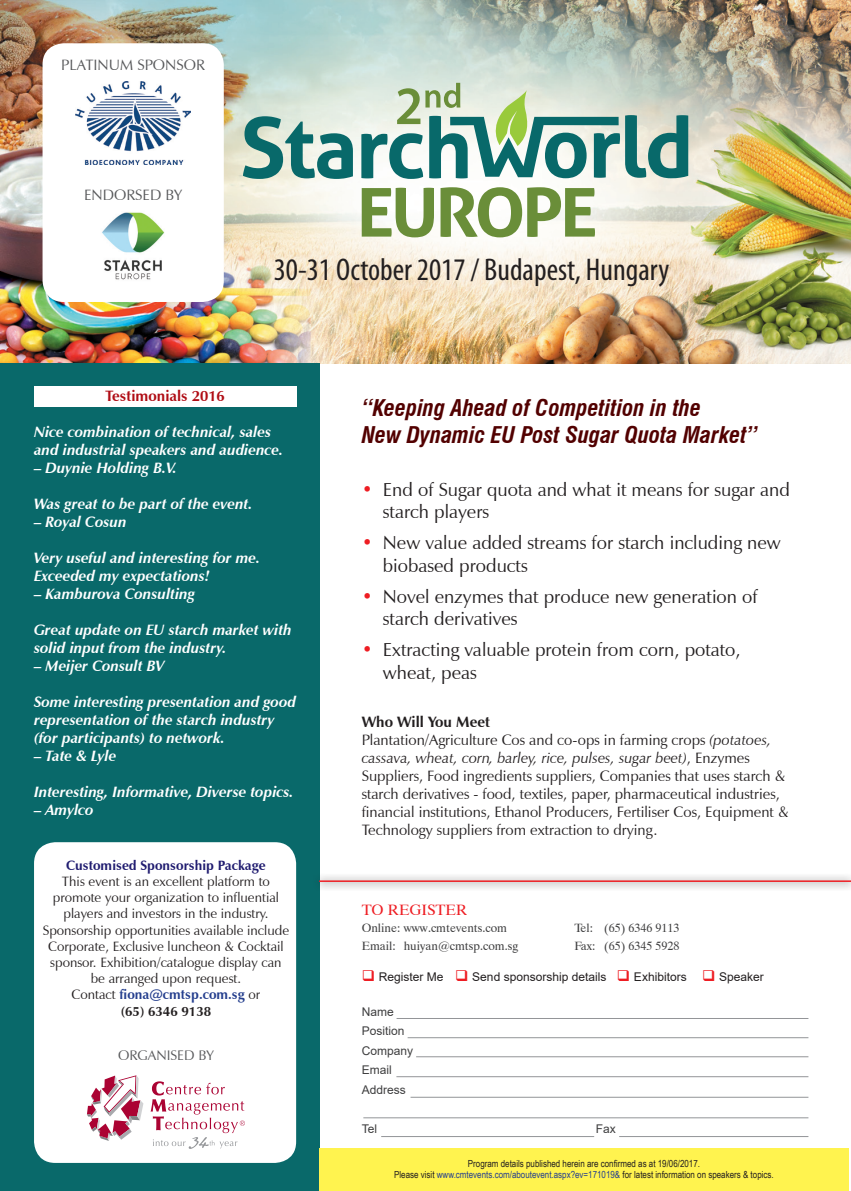
<style>
.page{position:relative;width:851px;height:1191px;background:#fff}
.page>*{position:absolute;margin:0;border:0;box-sizing:border-box;transform-origin:0 0}
.t1{font:condensed 31.5px "Myriad Pro";color:#231f20}
.t2{font:italic 700 condensed 22.5px/27px "Swiss 721 BT";color:#520000}
.t3{font:18.75px/22.5px "Zapf Humanist 601 BT";color:#231f20}
.t4{font:italic 700 15px/18px "Zapf Humanist 601 BT";color:#fff}
.t5{font:15px/18px "Zapf Humanist 601 BT";color:#231f20}
.t6{font:15px "Zapf Humanist 601 BT";color:#57585a}
.t7{font:700 15px "Zapf Humanist 601 BT";color:#b00d15}
.t8{font:700 15px "Zapf Humanist 601 BT";color:#231f20}
.t9{font:15px "Dutch 801 BT";color:#ee1d23}
.t10{font:13.8px "Zapf Humanist 601 BT";color:#57585a}
.t11{font:13.5px/16.2px "Zapf Humanist 601 BT";color:#231f20;text-align:center}
.t12{font:700 13.5px "Zapf Humanist 601 BT";color:#201c70}
.t13{font:12px "Dutch 801 BT";color:#3e3e3f}
.t14{font:12px "Arial";color:#231f20}
.t15{font:12px "Arial";color:#3e3e3f}
.t16{font:9.75px "Arial Narrow";color:#231f20}
.s1{font-weight:700;color:#253f8e}
.s2{font-weight:700}
.s3{color:#ee1d23}
.s4{font-style:italic}
.s5{color:#253f8e}
</style>
<div class="page">
<img style="left:0;top:0;width:850px;height:363px">
<div style="left:0;top:363px;width:319px;height:828px;background:#09696a"></div>
<hr style="left:396px;top:1018px;width:412px;height:1px;background:#939598">
<hr style="left:407px;top:1037px;width:401px;height:1px;background:#939598">
<hr style="left:416px;top:1056px;width:392px;height:1px;background:#939598">
<hr style="left:396px;top:1076px;width:412px;height:1px;background:#939598">
<hr style="left:410px;top:1097px;width:398px;height:1px;background:#939598">
<hr style="left:363px;top:1117px;width:445px;height:1px;background:#939598">
<hr style="left:619px;top:1136px;width:189px;height:1px;background:#939598">
<hr style="left:381px;top:1136px;width:213px;height:1px;background:#939598">
<div style="left:34px;top:386px;width:262px;height:20px;background:#fff"></div>
<svg style="left:243px;top:116px;width:110px;height:63px;background:#7faea8"></svg>
<svg style="left:361px;top:188px;width:73px;height:49px"></svg>
<svg style="left:440px;top:187px;width:155px;height:50px"></svg>
<svg style="left:361px;top:83px;width:327px;height:96px"></svg>
<div style="left:34px;top:842px;width:262px;height:320px;background:#fff;border-radius:21px"></div>
<svg style="left:87px;top:1075px;width:56px;height:66px"></svg>
<svg style="left:151px;top:1081px;width:94px;height:67px"></svg>
<div style="left:319px;top:1148px;width:529px;height:43px;background:#fff34f"></div>
<svg style="left:319px;top:873px;width:531px;height:18px"></svg>
<hr style="left:319px;top:880px;width:531px;height:2px;background:#ee1d23">
<div style="left:43px;top:43px;width:181px;height:259px;background:#fff;border-radius:21px"></div>
<img style="left:102px;top:212px;width:63px;height:68px">
<img style="left:75px;top:81px;width:116px;height:83px">
<p class="t6" style="left:61px;top:56px;width:145px">PLATINUM SPONSOR</p>
<p class="t6" style="left:84px;top:185px;width:100px">ENDORSED BY</p>
<p class="t1" style="left:274px;top:251px;width:397px">30-31 October 2017 / Budapest, Hungary</p>
<p class="t7" style="left:105px;top:386px;width:121px">Testimonials 2016</p>
<p class="t4" style="left:34px;top:423px;width:251px">Nice combination of technical, sales and industrial speakers and audience.</p>
<p class="t4" style="left:34px;top:459px;width:144px">– Duynie Holding B.V.</p>
<p class="t4" style="left:34px;top:495px;width:220px">Was great to be part of the event.</p>
<p class="t4" style="left:34px;top:513px;width:94px">– Royal Cosun</p>
<p class="t4" style="left:34px;top:549px;width:228px">Very useful and interesting for me.<br>Exceeded my expectations!</p>
<p class="t4" style="left:34px;top:585px;width:162px">– Kamburova Consulting</p>
<p class="t4" style="left:34px;top:621px;width:259px">Great update on EU starch market with solid input from the industry.</p>
<p class="t4" style="left:34px;top:657px;width:132px">– Meijer Consult BV</p>
<p class="t4" style="left:34px;top:693px;width:263px">Some interesting presentation and good representation of the starch industry (for participants) to network.</p>
<p class="t4" style="left:34px;top:747px;width:84px">– Tate &amp; Lyle</p>
<p class="t4" style="left:34px;top:783px;width:261px">Interesting, Informative, Diverse topics.</p>
<p class="t4" style="left:34px;top:801px;width:61px">– Amylco</p>
<p class="t12" style="left:66px;top:857px;width:201px">Customised Sponsorship Package</p>
<p class="t11" style="left:43px;top:873px;width:248px">This event is an excellent platform to promote your organization to influential players and investors in the industry.<br>Sponsorship opportunities available include Corporate, Exclusive luncheon &amp; Cocktail sponsor. Exhibition/catalogue display can be arranged upon request.<br>Contact <span class="s1">fiona@cmtsp.com.sg</span> or<br><span class="s2">(65) 6346 9138</span></p>
<p class="t10" style="left:118px;top:1046px;width:97px">ORGANISED BY</p>
<p class="t2" style="left:361px;top:395px;width:397px">“Keeping Ahead of Competition in the<br>New Dynamic EU Post Sugar Quota Market”</p>
<p class="t3" style="left:383px;top:478px;width:408px;text-indent:-21px"><span class="s3">•</span> End of Sugar quota and what it means for sugar and starch players</p>
<p class="t3" style="left:383px;top:531px;width:399px;text-indent:-21px"><span class="s3">•</span> New value added streams for starch including new biobased products</p>
<p class="t3" style="left:383px;top:585px;width:376px;text-indent:-21px"><span class="s3">•</span> Novel enzymes that produce new generation of starch derivatives</p>
<p class="t3" style="left:383px;top:638px;width:359px;text-indent:-21px"><span class="s3">•</span> Extracting valuable protein from corn, potato, wheat, peas</p>
<p class="t8" style="left:361px;top:712px;width:130px">Who Will You Meet</p>
<p class="t5" style="left:361px;top:731px;width:428px">Plantation/Agriculture Cos and co-ops in farming crops <span class="s4">(potatoes, cassava, wheat, corn, barley, rice, pulses, sugar beet)</span>, Enzymes Suppliers, Food ingredients suppliers, Companies that uses starch &amp; starch derivatives - food, textiles, paper, pharmaceutical industries, financial institutions, Ethanol Producers, Fertiliser Cos, Equipment &amp; Technology suppliers from extraction to drying.</p>
<p class="t9" style="left:361px;top:900px;width:107px">TO REGISTER</p>
<p class="t13" style="left:361px;top:920px;width:147px">Online: www.cmtevents.com</p>
<p class="t13" style="left:574px;top:920px;width:106px">Tel: (65) 6346 9113</p>
<p class="t13" style="left:361px;top:938px;width:158px">Email: huiyan@cmtsp.com.sg</p>
<p class="t13" style="left:574px;top:938px;width:106px">Fax: (65) 6345 5928</p>
<p class="t14" style="left:361px;top:968px;width:403px"><span class="s3">❑</span> Register Me <span class="s3">❑</span> Send sponsorship details <span class="s3">❑</span> Exhibitors <span class="s3">❑</span> Speaker</p>
<p class="t15" style="left:361px;top:1003px;width:34px">Name</p>
<p class="t15" style="left:361px;top:1022px;width:44px">Position</p>
<p class="t15" style="left:361px;top:1042px;width:53px">Company</p>
<p class="t15" style="left:361px;top:1061px;width:31px">Email</p>
<p class="t15" style="left:361px;top:1081px;width:46px">Address</p>
<p class="t15" style="left:361px;top:1120px;width:17px">Tel</p>
<p class="t15" style="left:595px;top:1120px;width:22px">Fax</p>
<p class="t16" style="left:468px;top:1156px;width:233px">Program details published herein are confirmed as at 19/06/2017.</p>
<p class="t16" style="left:394px;top:1167px;width:381px">Please visit <span class="s5">www.cmtevents.com/aboutevent.aspx?ev=171019&amp;</span> for latest information on speakers &amp; topics.</p>
</div>
